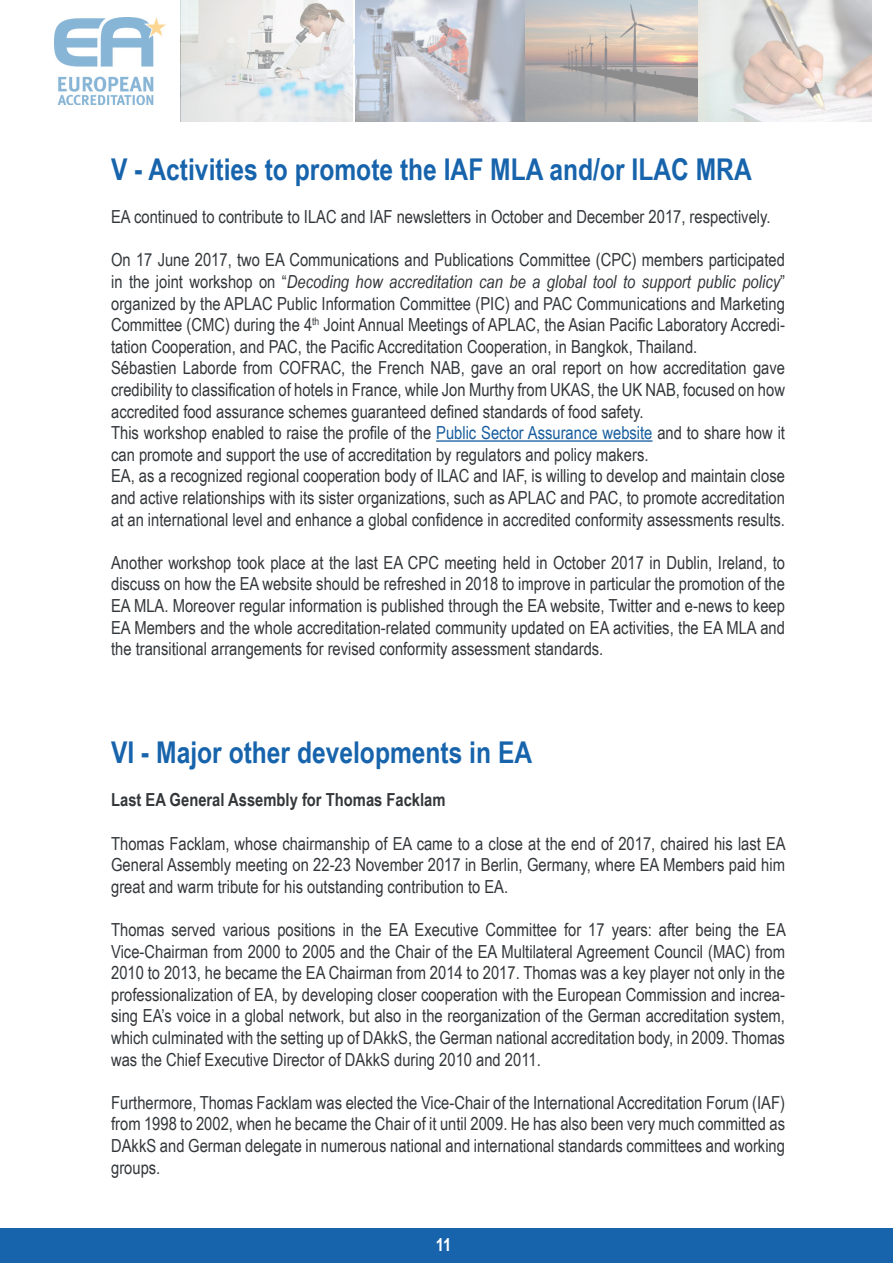
<style>
.page{position:relative;width:893px;height:1263px;background:#fff}
.page>*{position:absolute;margin:0;border:0;box-sizing:border-box;transform-origin:0 0}
.t1{font:700 30px "Arial Narrow";color:#1764ac}
.t2{font:18px/21.6px "Arial Narrow";color:#33373a;text-align:justify}
.t3{font:700 18px "Arial Narrow";color:#33373a}
.t4{font:700 18px "Arial Narrow";color:#fff}
.s1{font-style:italic}
.s2{color:#175d9e}
</style>
<div class="page">
<div style="left:0;top:1229px;width:893px;height:34px;background:#1764ac"></div>
<img style="left:54px;top:18px;width:112px;height:86px">
<svg style="left:181px;top:0;width:690px;height:121px;background:#d2d0d0"></svg>
<hr style="left:436px;top:440px;width:216px;height:2px;background:#175d9e">
<p class="t1" style="left:111px;top:147px;width:642px">V - Activities to promote the IAF MLA and/or ILAC MRA</p>
<p class="t2" style="left:111px;top:205px;width:661px">EA continued to contribute to ILAC and IAF newsletters in October and December 2017, respectively.</p>
<p class="t2" style="left:111px;top:248px;width:675px">On 17 June 2017, two EA Communications and Publications Committee (CPC) members participated in the joint workshop on “<span class="s1">Decoding how accreditation can be a global tool to support public policy</span>” organized by the APLAC Public Information Committee (PIC) and PAC Communications and Marketing Committee (CMC) during the 4<sup>th</sup> Joint Annual Meetings of APLAC, the Asian Pacific Laboratory Accredi&shy;tation Cooperation, and PAC, the Pacific Accreditation Cooperation, in Bangkok, Thailand.</p>
<p class="t2" style="left:111px;top:356px;width:675px">Sébastien Laborde from COFRAC, the French NAB, gave an oral report on how accreditation gave credibility to classification of hotels in France, while Jon Murthy from UKAS, the UK NAB, focused on how accredited food assurance schemes guaranteed defined standards of food safety.</p>
<p class="t2" style="left:111px;top:421px;width:675px">This workshop enabled to raise the profile of the <span class="s2">Public Sector Assurance website</span> and to share how it can promote and support the use of accreditation by regulators and policy makers.</p>
<p class="t2" style="left:111px;top:464px;width:675px">EA, as a recognized regional cooperation body of ILAC and IAF, is willing to develop and maintain close and active relationships with its sister organizations, such as APLAC and PAC, to promote accreditation at an international level and enhance a global confidence in accredited conformity assessments results.</p>
<p class="t2" style="left:111px;top:551px;width:675px">Another workshop took place at the last EA CPC meeting held in October 2017 in Dublin, Ireland, to discuss on how the EA website should be refreshed in 2018 to improve in particular the promotion of the EA MLA. Moreover regular information is published through the EA website, Twitter and e-news to keep EA Members and the whole accreditation-related community updated on EA activities, the EA MLA and the transitional arrangements for revised conformity assessment standards.</p>
<p class="t1" style="left:111px;top:730px;width:423px">VI - Major other developments in EA</p>
<p class="t3" style="left:111px;top:786px;width:336px">Last EA General Assembly for Thomas Facklam</p>
<p class="t2" style="left:111px;top:832px;width:676px">Thomas Facklam, whose chairmanship of EA came to a close at the end of 2017, chaired his last EA General Assembly meeting on 22-23 November 2017 in Berlin, Germany, where EA Members paid him great and warm tribute for his outstanding contribution to EA.</p>
<p class="t2" style="left:111px;top:918px;width:676px">Thomas served various positions in the EA Executive Committee for 17 years: after being the EA Vice-Chairman from 2000 to 2005 and the Chair of the EA Multilateral Agreement Council (MAC) from 2010 to 2013, he became the EA Chairman from 2014 to 2017. Thomas was a key player not only in the professionalization of EA, by developing closer cooperation with the European Commission and increa&shy;sing EA’s voice in a global network, but also in the reorganization of the German accreditation system, which culminated with the setting up of DAkkS, the German national accreditation body, in 2009. Thomas was the Chief Executive Director of DAkkS during 2010 and 2011.</p>
<p class="t2" style="left:111px;top:1091px;width:675px">Furthermore, Thomas Facklam was elected the Vice-Chair of the International Accreditation Forum (IAF) from 1998 to 2002, when he became the Chair of it until 2009. He has also been very much committed as DAkkS and German delegate in numerous national and international standards committees and working groups.</p>
<p class="t4" style="left:436px;top:1230px;width:17px">11</p>
</div>
